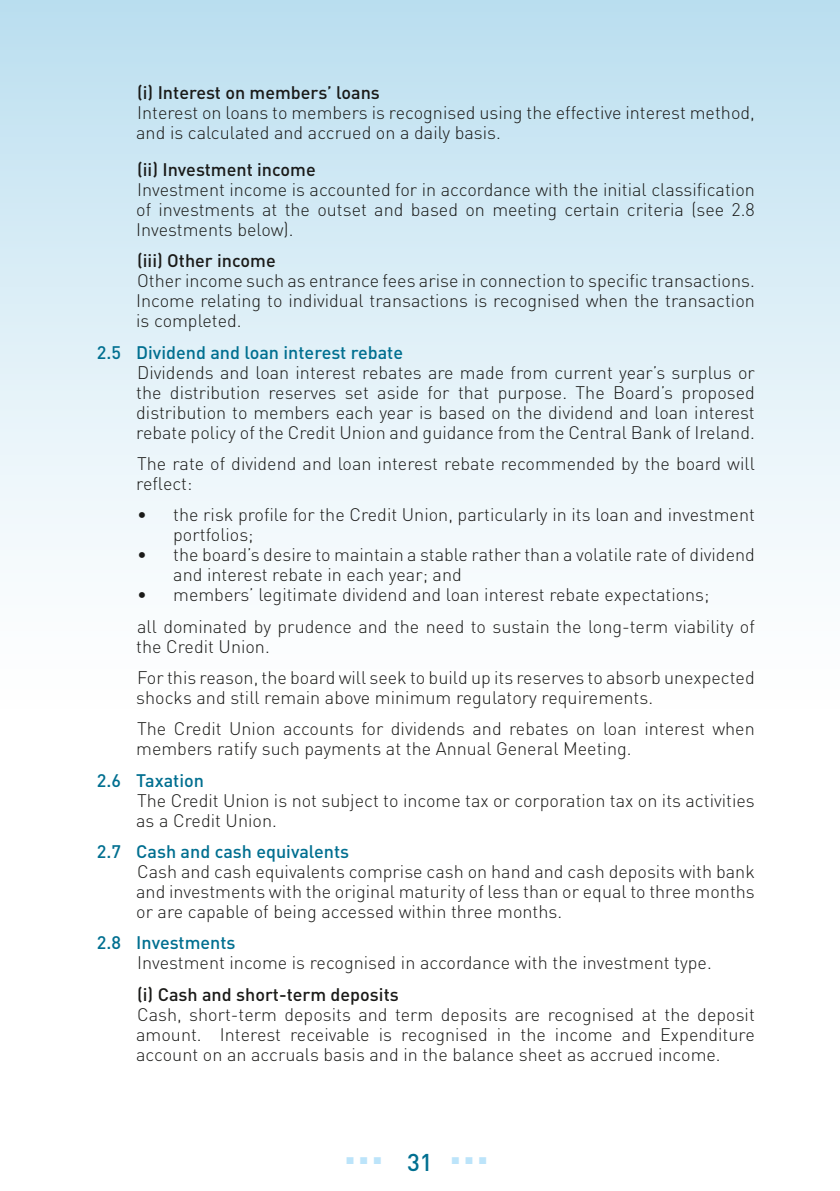
<style>
.page{position:relative;width:840px;height:1191px;background:#fff}
.page>*{position:absolute;margin:0;border:0;box-sizing:border-box;transform-origin:0 0}
.t1{font:700 48px "DIN Pro";color:#bce4fa}
.t2{font:300 18px/20px "DIN Pro";color:#1a1a18}
.t3{font:500 18px "DIN Pro";color:#1a1a18}
.t4{font:500 18px "DIN Pro";color:#006f90}
</style>
<div class="page">
<div style="left:1px;top:0;width:838px;height:720px;background:linear-gradient(to bottom,#bddff0,#fff)"></div>
<p class="t3" style="left:137px;top:80px;width:244px">(i) Interest on members’ loans</p>
<p class="t2" style="left:136px;top:102px;width:619px">Interest on loans to members is recognised using the effective interest method, and is calculated and accrued on a daily basis.</p>
<p class="t3" style="left:137px;top:157px;width:180px">(ii) Investment income</p>
<p class="t2" style="left:136px;top:179px;width:620px;text-align:justify">Investment income is accounted for in accordance with the initial classification of investments at the outset and based on meeting certain criteria (see 2.8<br>Investments below).</p>
<p class="t3" style="left:137px;top:248px;width:140px">(iii) Other income</p>
<p class="t2" style="left:136px;top:270px;width:619px;text-align:justify">Other income such as entrance fees arise in connection to specific transactions.<br>Income relating to individual transactions is recognised when the transaction is completed.</p>
<p class="t4" style="left:97px;top:340px;width:307px">2.5 Dividend and loan interest rebate</p>
<p class="t2" style="left:136px;top:361px;width:620px;text-align:justify">Dividends and loan interest rebates are made from current year’s surplus or the distribution reserves set aside for that purpose. The Board’s proposed distribution to members each year is based on the dividend and loan interest rebate policy of the Credit Union and guidance from the Central Bank of Ireland.</p>
<p class="t2" style="left:136px;top:453px;width:619px">The rate of dividend and loan interest rebate recommended by the board will reflect:</p>
<p class="t2" style="left:173px;top:504px;width:583px;text-indent:-36px">• the risk profile for the Credit Union, particularly in its loan and investment portfolios;</p>
<p class="t2" style="left:173px;top:544px;width:583px;text-indent:-36px">• the board’s desire to maintain a stable rather than a volatile rate of dividend and interest rebate in each year; and</p>
<p class="t2" style="left:137px;top:578px;width:619px;line-height:31.4px">• members’ legitimate dividend and loan interest rebate expectations;<br>all dominated by prudence and the need to sustain the long-term viability of</p>
<p class="t2" style="left:136px;top:630px;width:619px;line-height:31.4px">the Credit Union.<br>For this reason, the board will seek to build up its reserves to absorb unexpected</p>
<p class="t2" style="left:136px;top:681px;width:619px;line-height:31.4px">shocks and still remain above minimum regulatory requirements.<br>The Credit Union accounts for dividends and rebates on loan interest when</p>
<p class="t2" style="left:136px;top:738px;width:496px">members ratify such payments at the Annual General Meeting.</p>
<p class="t4" style="left:97px;top:768px;width:109px">2.6 Taxation</p>
<p class="t2" style="left:136px;top:789px;width:619px">The Credit Union is not subject to income tax or corporation tax on its activities as a Credit Union.</p>
<p class="t4" style="left:97px;top:839px;width:253px">2.7 Cash and cash equivalents</p>
<p class="t2" style="left:136px;top:861px;width:619px;text-align:justify">Cash and cash equivalents comprise cash on hand and cash deposits with bank and investments with the original maturity of less than or equal to three months or are capable of being accessed within three months.</p>
<p class="t4" style="left:97px;top:930px;width:140px">2.8 Investments</p>
<p class="t2" style="left:137px;top:952px;width:575px">Investment income is recognised in accordance with the investment type.</p>
<p class="t3" style="left:137px;top:982px;width:263px">(i) Cash and short-term deposits</p>
<p class="t2" style="left:136px;top:1003px;width:619px;text-align:justify">Cash, short-term deposits and term deposits are recognised at the deposit amount. Interest receivable is recognised in the income and Expenditure account on an accruals basis and in the balance sheet as accrued income.</p>
<h1 class="t1" style="left:343px;top:1114px;width:147px">… <sub>31</sub>…</h1>
</div>
